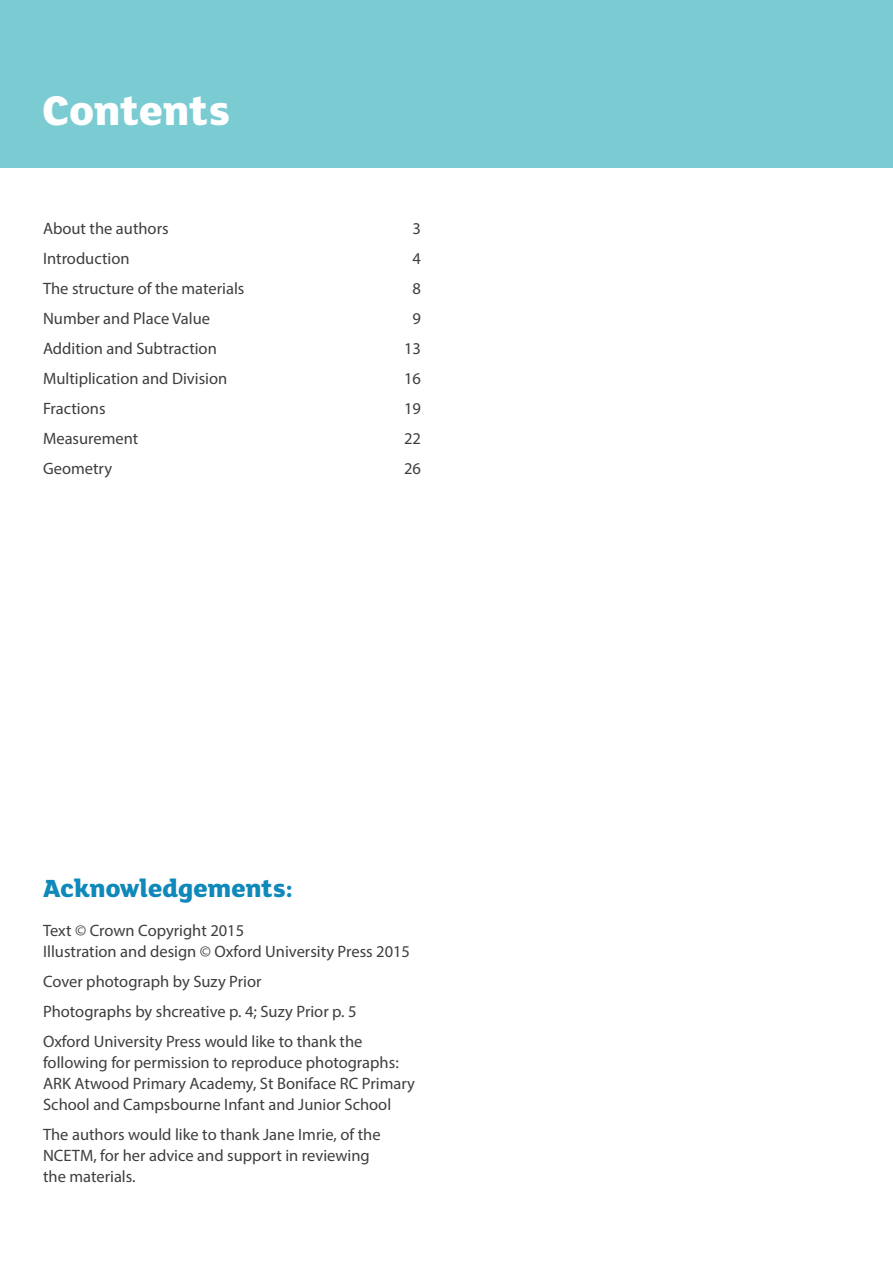
<style>
.page{position:relative;width:893px;height:1263px;background:#fff}
.page>*{position:absolute;margin:0;border:0;box-sizing:border-box;transform-origin:0 0}
.t1{font:800 45px "FS Lola Primary";color:#fff}
.t2{font:800 27px "FS Lola Primary";color:#0f88ba}
.t3{font:16.5px/21px "Myriad Pro";color:#3e3e3f}
</style>
<div class="page">
<div style="left:0;top:0;width:893px;height:167px;background:#7accd2"></div>
<h1 class="t1" style="left:43px;top:79px;width:189px">Contents</h1>
<p class="t3" style="left:43px;top:217px;width:127px">About the authors</p>
<p class="t3" style="left:413px;top:217px;width:10px">3</p>
<p class="t3" style="left:43px;top:247px;width:88px">Introduction</p>
<p class="t3" style="left:413px;top:247px;width:10px">4</p>
<p class="t3" style="left:43px;top:277px;width:203px">The structure of the materials</p>
<p class="t3" style="left:413px;top:277px;width:10px">8</p>
<p class="t3" style="left:43px;top:307px;width:169px">Number and Place Value</p>
<p class="t3" style="left:413px;top:307px;width:10px">9</p>
<p class="t3" style="left:43px;top:337px;width:175px">Addition and Subtraction</p>
<p class="t3" style="left:404px;top:337px;width:18px">13</p>
<p class="t3" style="left:43px;top:367px;width:186px">Multiplication and Division</p>
<p class="t3" style="left:404px;top:367px;width:18px">16</p>
<p class="t3" style="left:43px;top:397px;width:64px">Fractions</p>
<p class="t3" style="left:404px;top:397px;width:18px">19</p>
<p class="t3" style="left:43px;top:427px;width:97px">Measurement</p>
<p class="t3" style="left:404px;top:427px;width:18px">22</p>
<p class="t3" style="left:43px;top:457px;width:71px">Geometry</p>
<p class="t3" style="left:404px;top:457px;width:18px">26</p>
<h2 class="t2" style="left:43px;top:870px;width:251px">Acknowledgements:</h2>
<p class="t3" style="left:43px;top:920px;width:369px">Text © Crown Copyright 2015<br>Illustration and design © Oxford University Press 2015</p>
<p class="t3" style="left:43px;top:966px;width:321px;line-height:30px">Cover photograph by Suzy Prior<br>Photographs by shcreative p. 4; Suzy Prior p. 5<br>Oxford University Press would like to thank the</p>
<p class="t3" style="left:43px;top:1052px;width:373px">following for permission to reproduce photographs:<br>ARK Atwood Primary Academy, St Boniface RC Primary<br>School and Campsbourne Infant and Junior School</p>
<p class="t3" style="left:43px;top:1124px;width:339px">The authors would like to thank Jane Imrie, of the<br>NCETM, for her advice and support in reviewing the materials.</p>
</div>
